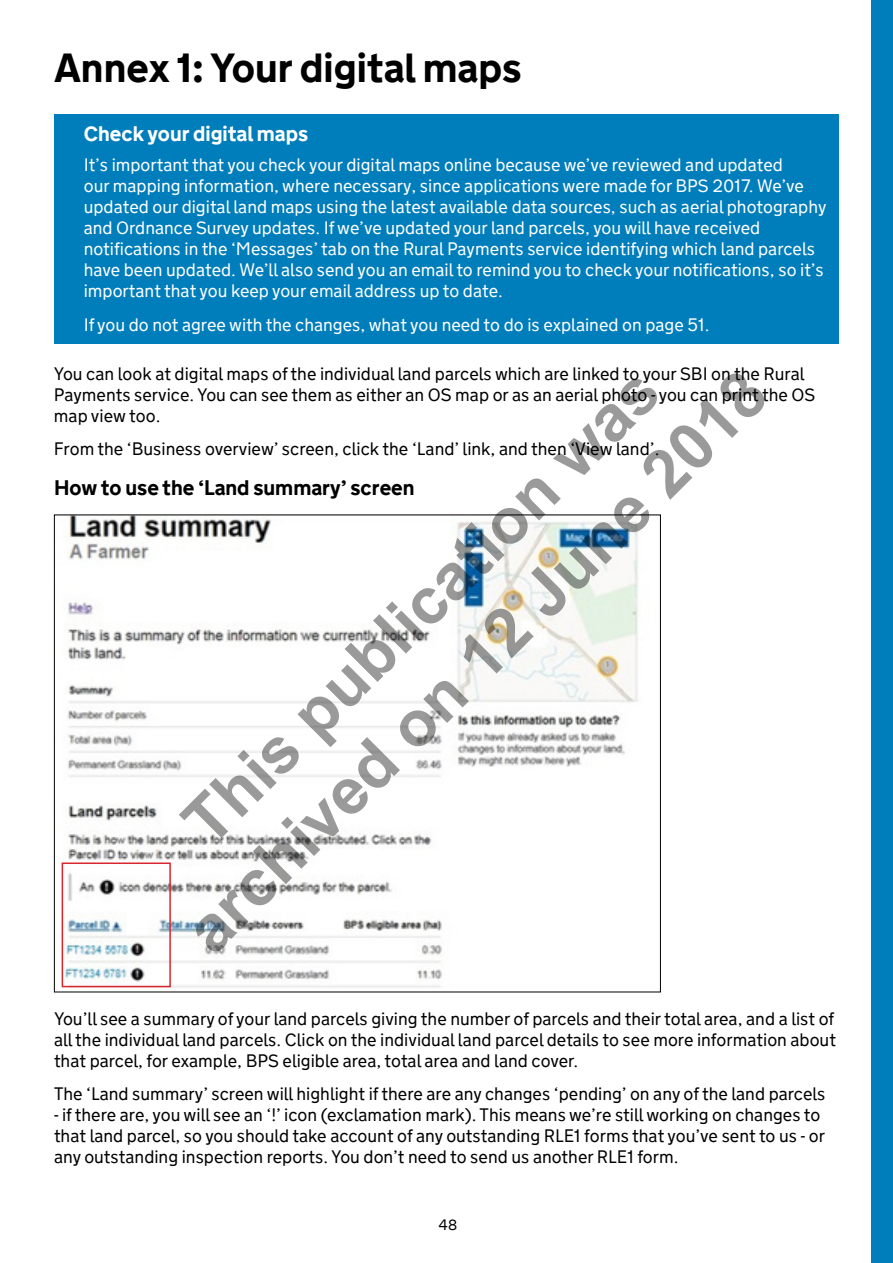
<style>
.page{position:relative;width:893px;height:1263px;background:#fff}
.page>*{position:absolute;margin:0;border:0;box-sizing:border-box;transform-origin:0 0}
.t1{font:700 65.1px/78.2px "Arial";color:rgb(0 0 0/.4);text-align:center}
.t2{font:700 40.5px "GDS Transport Website";color:#000}
.t3{font:700 21px "GDS Transport Website";color:#000}
.t4{font:700 21px "GDS Transport Website";color:#fff}
.t5{font:18px/21px "GDS Transport Website";color:#000}
.t6{font:18px/21px "GDS Transport Website";color:#fff}
.t7{font:15px "GDS Transport Website";color:#000}
</style>
<div class="page">
<div style="left:872px;top:0;width:21px;height:1263px;background:#007dbb"></div>
<div style="left:54px;top:114px;width:785px;height:229px;background:#007dbb"></div>
<img style="left:60px;top:516px;width:578px;height:472px">
<div style="left:62px;top:862px;width:109px;height:125px;border:2px solid #d9262e"></div>
<h2 class="t2" style="left:54px;top:45px;width:469px">Annex 1: Your digital maps</h2>
<p class="t4" style="left:84px;top:122px;width:226px">Check your digital maps</p>
<p class="t6" style="left:84px;top:154px;width:744px">It’s important that you check your digital maps online because we’ve reviewed and updated<br>our mapping information, where necessary, since applications were made for BPS 2017. We’ve updated our digital land maps using the latest available data sources, such as aerial photography and Ordnance Survey updates. If we’ve updated your land parcels, you will have received notifications in the ‘Messages’ tab on the Rural Payments service identifying which land parcels have been updated. We’ll also send you an email to remind you to check your notifications, so it’s important that you keep your email address up to date.</p>
<p class="t6" style="left:84px;top:314px;width:627px">If you do not agree with the changes, what you need to do is explained on page 51.</p>
<p class="t5" style="left:54px;top:363px;width:763px">You can look at digital maps of the individual land parcels which are linked to your SBI on the Rural<br>Payments service. You can see them as either an OS map or as an aerial photo - you can print the OS map view too.</p>
<p class="t5" style="left:54px;top:439px;width:607px">From the ‘Business overview’ screen, click the ‘Land’ link, and then ‘View land’.</p>
<p class="t3" style="left:54px;top:476px;width:362px">How to use the ‘Land summary’ screen</p>
<h1 class="t1" style="left:116px;top:859px;width:791px;rotate:-45deg">This publication was archived on 12 June 2018</h1>
<p class="t5" style="left:54px;top:1008px;width:783px;text-align:justify">You’ll see a summary of your land parcels giving the number of parcels and their total area, and a list of all the individual land parcels. Click on the individual land parcel details to see more information about that parcel, for example, BPS eligible area, total area and land cover.</p>
<p class="t5" style="left:54px;top:1083px;width:773px">The ‘Land summary’ screen will highlight if there are any changes ‘pending’ on any of the land parcels</p>
<p class="t5" style="left:54px;top:1104px;width:773px">- if there are, you will see an ‘!’ icon (exclamation mark). This means we’re still working on changes to that land parcel, so you should take account of any outstanding RLE1 forms that you’ve sent to us - or any outstanding inspection reports. You don’t need to send us another RLE1 form.</p>
<p class="t7" style="left:439px;top:1216px;width:20px">48</p>
</div>
